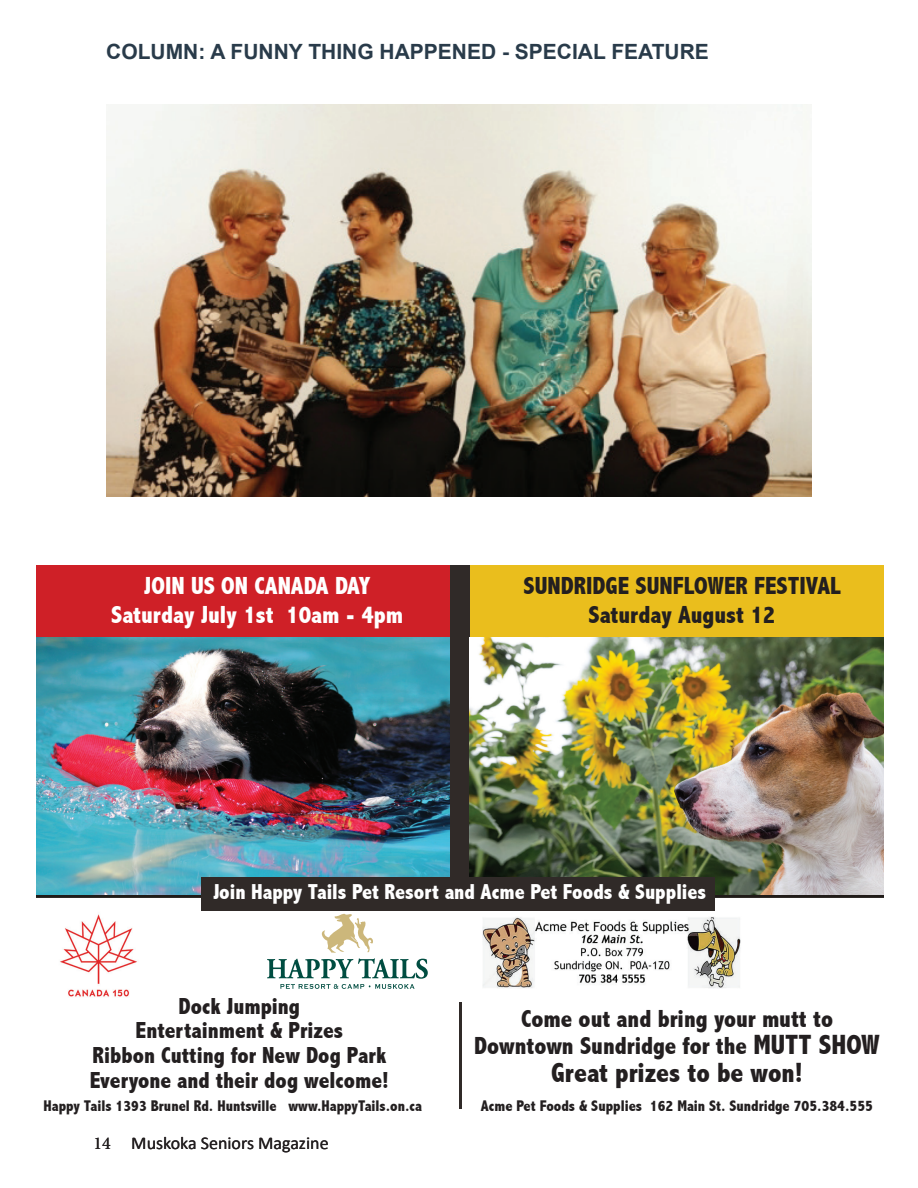
<style>
.page{position:relative;width:918px;height:1188px;background:#fff}
.page>*{position:absolute;margin:0;border:0;box-sizing:border-box;transform-origin:0 0}
.t1{font:800 condensed 27.9px "Abadi";color:#231f20}
.t2{font:800 condensed 24.75px/29.4px "Abadi";color:#231f20;text-align:center}
.t3{font:800 condensed 24.75px/29.4px "Abadi";color:#fff;text-align:center}
.t4{font:800 condensed 23.25px/24.6px "Abadi";color:#231f20;text-align:center}
.t5{font:800 condensed 21.75px "Abadi";color:#fff}
.t6{font:700 21px "Arial";color:#293b4a}
.t7{font:18px "Calibri";color:#231f20}
.t8{font:800 condensed 15.45px "Abadi";color:#231f20}
.s1{font-size:27.9px}
.s2{font-family:"Minion Pro"}
</style>
<div class="page">
<img style="left:106px;top:104px;width:706px;height:393px">
<svg style="left:36px;top:895px;width:847px;height:214px"></svg>
<div style="left:36px;top:565px;width:418px;height:92px;background:#cf2027"></div>
<img style="left:36px;top:637px;width:414px;height:258px">
<div style="left:450px;top:565px;width:20px;height:340px;background:#302a28"></div>
<div style="left:470px;top:565px;width:413px;height:72px;background:#eabe1d"></div>
<img style="left:482px;top:916px;width:259px;height:73px">
<img style="left:470px;top:637px;width:413px;height:258px">
<svg style="left:267px;top:914px;width:161px;height:75px"></svg>
<img style="left:48px;top:906px;width:102px;height:103px">
<div style="left:202px;top:877px;width:513px;height:33px;background:#302a28"></div>
<hr style="left:460px;top:1003px;width:2px;height:106px;background:#302a28">
<h3 class="t6" style="left:106px;top:37px;width:604px">COLUMN: A FUNNY THING HAPPENED - SPECIAL FEATURE</h3>
<h2 class="t3" style="left:111px;top:571px;width:294px">JOIN US ON CANADA DAY<br>Saturday July 1st 10am - 4pm</h2>
<h2 class="t2" style="left:524px;top:571px;width:318px">SUNDRIDGE SUNFLOWER FESTIVAL<br>Saturday August 12</h2>
<h3 class="t5" style="left:213px;top:879px;width:495px">Join Happy Tails Pet Resort and Acme Pet Foods &amp; Supplies</h3>
<h3 class="t4" style="left:90px;top:994px;width:301px">Dock Jumping<br>Entertainment &amp; Prizes<br>Ribbon Cutting for New Dog Park<br>Everyone and their dog welcome!</h3>
<p class="t8" style="left:43px;top:1097px;width:380px">Happy Tails 1393 Brunel Rd. Huntsville www.HappyTails.on.ca</p>
<p class="t8" style="left:481px;top:1097px;width:394px">Acme Pet Foods &amp; Supplies 162 Main St. Sundridge 705.384.555</p>
<h2 class="t2" style="left:474px;top:1005px;width:407px;line-height:27.6px">Come out and bring your mutt to<br>Downtown Sundridge for the <span class="s1">MUTT SHOW</span></h2>
<h1 class="t1" style="left:551px;top:1056px;width:253px">Great prizes to be won!</h1>
<p class="t7" style="left:94px;top:1130px;width:237px"><span class="s2">14</span> Muskoka Seniors Magazine</p>
</div>
